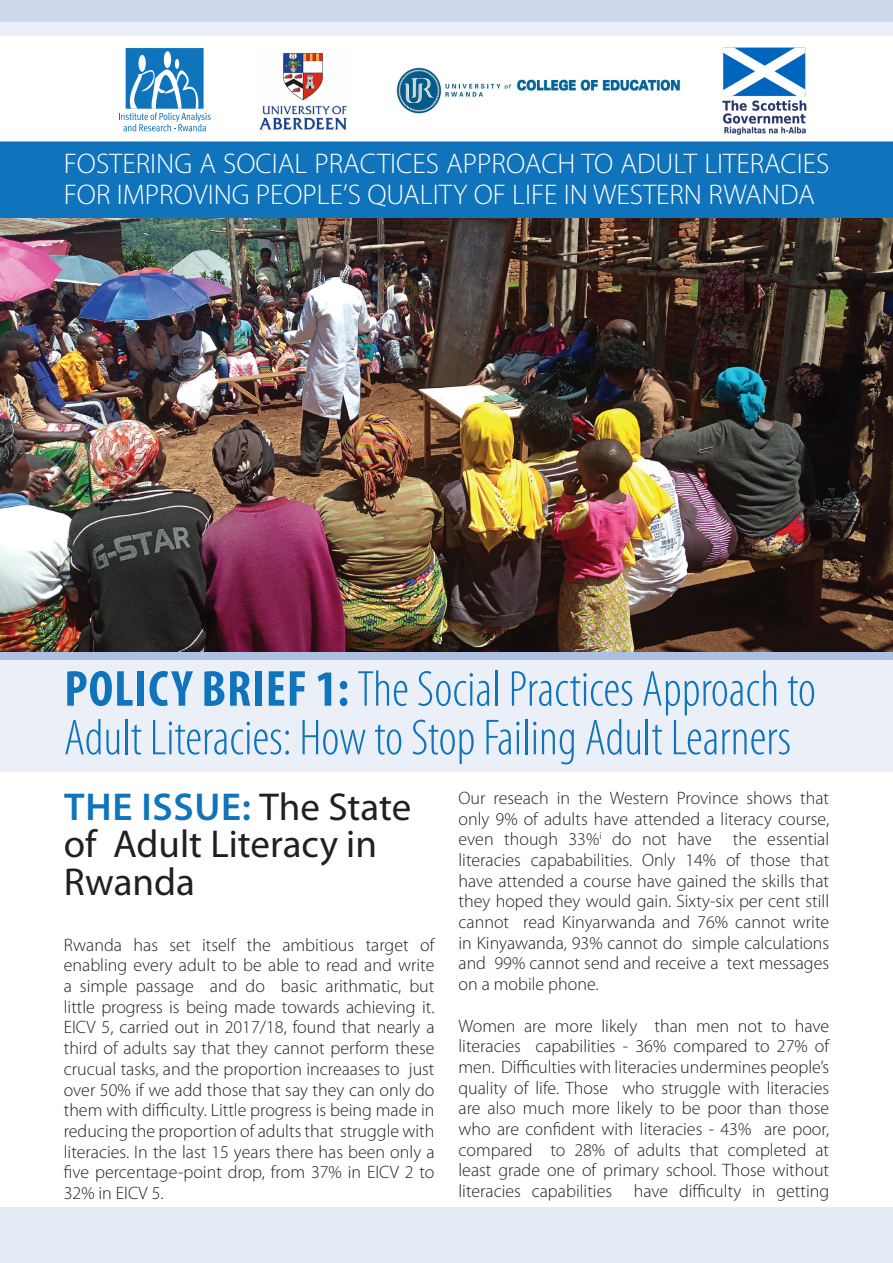
<style>
.page{position:relative;width:893px;height:1263px;background:#fff}
.page>*{position:absolute;margin:0;border:0;box-sizing:border-box;transform-origin:0 0}
.t1{font:300 condensed 51px/48.6px "Myriad Pro";color:#1074bc}
.t2{font:39px/37.8px "Myriad Pro";color:#231f20}
.t3{font:300 28.5px/31.2px "Myriad Pro";color:#fff}
.t4{font:300 18px/20.7px "Myriad Pro";color:#231f20;text-align:justify}
.s1{font-weight:700}
.s2{font-weight:600;color:#1074bc}
</style>
<div class="page">
<div style="left:0;top:141px;width:893px;height:78px;background:#1074bc"></div>
<img style="left:0;top:219px;width:893px;height:433px">
<div style="left:0;top:652px;width:893px;height:112px;background:#aec0e2"></div>
<div style="left:0;top:660px;width:893px;height:112px;background:#ebeff8"></div>
<div style="left:0;top:0;width:893px;height:35px;background:#ebeff8"></div>
<div style="left:0;top:0;width:893px;height:21px;background:#cfd9ed"></div>
<div style="left:0;top:1208px;width:893px;height:55px;background:#e5ebf6"></div>
<div style="left:126px;top:48px;width:78px;height:61px;background:#1074bc"></div>
<div style="left:164px;top:51px;width:7px;height:17px;background:#fff;border-radius:50%"></div>
<svg style="left:175px;top:59px;width:4px;height:10px"></svg>
<div style="left:138px;top:55px;width:8px;height:17px;background:#fff;border-radius:50%"></div>
<svg style="left:119px;top:64px;width:92px;height:67px"></svg>
<img style="left:259px;top:51px;width:88px;height:79px">
<img style="left:722px;top:47px;width:85px;height:88px">
<img style="left:396px;top:67px;width:285px;height:46px">
<p class="t3" style="left:64px;top:148px;width:767px">FOSTERING A SOCIAL PRACTICES APPROACH TO ADULT LITERACIES<br>FOR IMPROVING PEOPLE’S QUALITY OF LIFE IN WESTERN RWANDA</p>
<p class="t1" style="left:64px;top:666px;width:754px"><span class="s1">POLICY BRIEF 1:</span> The Social Practices Approach to<br>Adult Literacies: How to Stop Failing Adult Learners</p>
<p class="t2" style="left:64px;top:787px;width:349px"><span class="s2">THE ISSUE:</span> The State of Adult Literacy in<br>Rwanda</p>
<p class="t4" style="left:64px;top:934px;width:372px">Rwanda has set itself the ambitious target of enabling every adult to be able to read and write a simple passage and do basic arithmatic, but little progress is being made towards achieving it.<br>EICV 5, carried out in 2017/18, found that nearly a third of adults say that they cannot perform these crucual tasks, and the proportion increaases to just over 50% if we add those that say they can only do them with difficulty. Little progress is being made in reducing the proportion of adults that struggle with literacies. In the last 15 years there has been only a five percentage-point drop, from 37% in EICV 2 to 32% in EICV 5.</p>
<p class="t4" style="left:458px;top:788px;width:372px">Our reseach in the Western Province shows that only 9% of adults have attended a literacy course, even though 33%<sup>i</sup> do not have the essential literacies capababilities. Only 14% of those that have attended a course have gained the skills that they hoped they would gain. Sixty-six per cent still cannot read Kinyarwanda and 76% cannot write in Kinyawanda, 93% cannot do simple calculations and 99% cannot send and receive a text messages on a mobile phone.</p>
<p class="t4" style="left:458px;top:1015px;width:372px">Women are more likely than men not to have literacies capabilities - 36% compared to 27% of men. Difficulties with literacies undermines people’s quality of life. Those who struggle with literacies are also much more likely to be poor than those who are confident with literacies - 43% are poor, compared to 28% of adults that completed at least grade one of primary school. Those without literacies capabilities have difficulty in getting</p>
</div>
